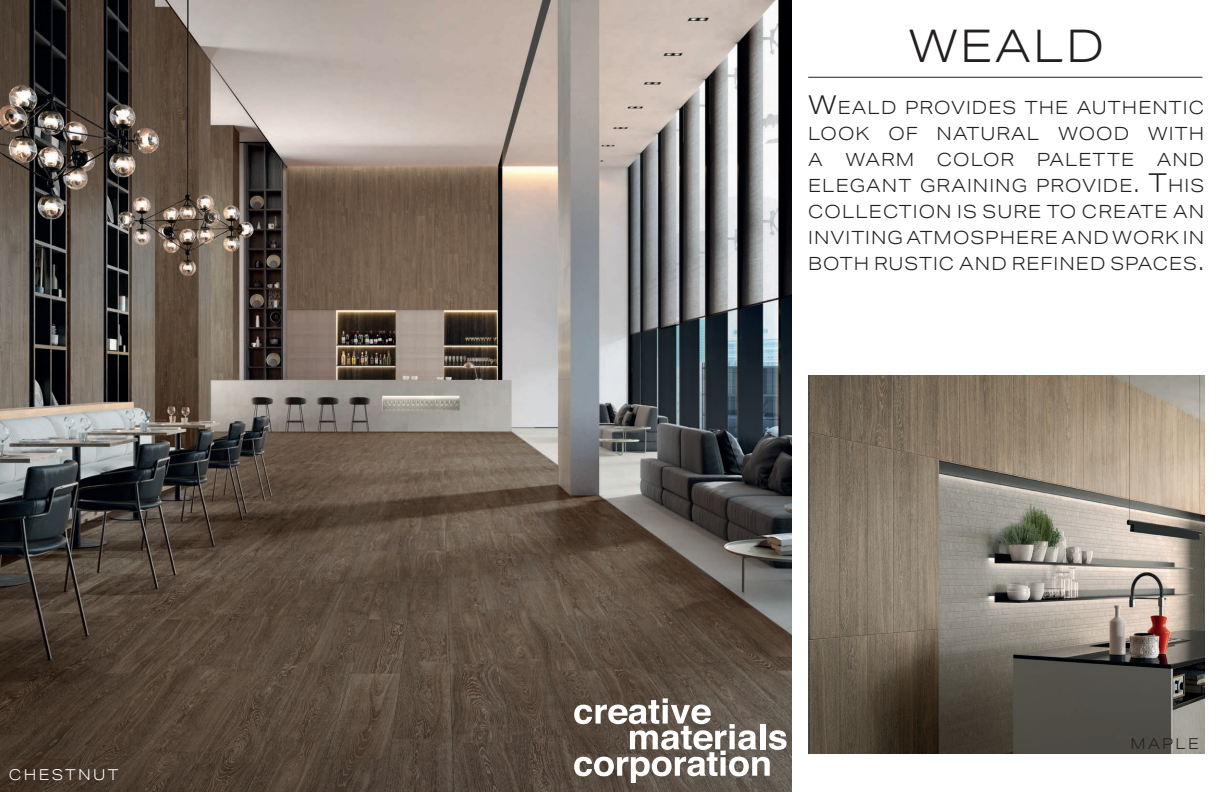
<style>
.page{position:relative;width:1224px;height:792px;background:#fff}
.page>*{position:absolute;margin:0;border:0;box-sizing:border-box;transform-origin:0 0}
.t1{font:300 45px "Aktiv Grotesk Ex";letter-spacing:.05em;color:#231f20}
.t2{font:300 18.2px/26px "Aktiv Grotesk Ex";letter-spacing:.055em;color:#231f20;text-align:justify}
.t3{font:300 15px "Aktiv Grotesk Ex";letter-spacing:.15em;color:#fff}
.t4{font:300 15px "Aktiv Grotesk Ex";letter-spacing:.15em;color:#231f20}
.s1{font-size:26px}
</style>
<div class="page">
<img style="left:808px;top:376px;width:396px;height:378px">
<img style="left:0;top:0;width:792px;height:792px">
<hr style="left:808px;top:77px;width:394px;height:1px;background:#231f20">
<svg style="left:574px;top:698px;width:213px;height:85px"></svg>
<p class="t3" style="left:9px;top:766px;width:111px">CHESTNUT</p>
<p class="t1" style="left:908px;top:20px;width:197px">WEALD</p>
<p class="t2" style="left:808px;top:95px;width:398px"><span class="s1">W</span>EALD PROVIDES THE AUTHENTIC LOOK OF NATURAL WOOD WITH A WARM COLOR PALETTE AND ELEGANT GRAINING PROVIDE<span class="s1">. T</span>HIS COLLECTION IS SURE TO CREATE AN INVITING ATMOSPHERE AND WORK IN BOTH RUSTIC AND REFINED SPACES<span class="s1">.</span></p>
<p class="t4" style="left:1131px;top:735px;width:70px">MAPLE</p>
</div>
